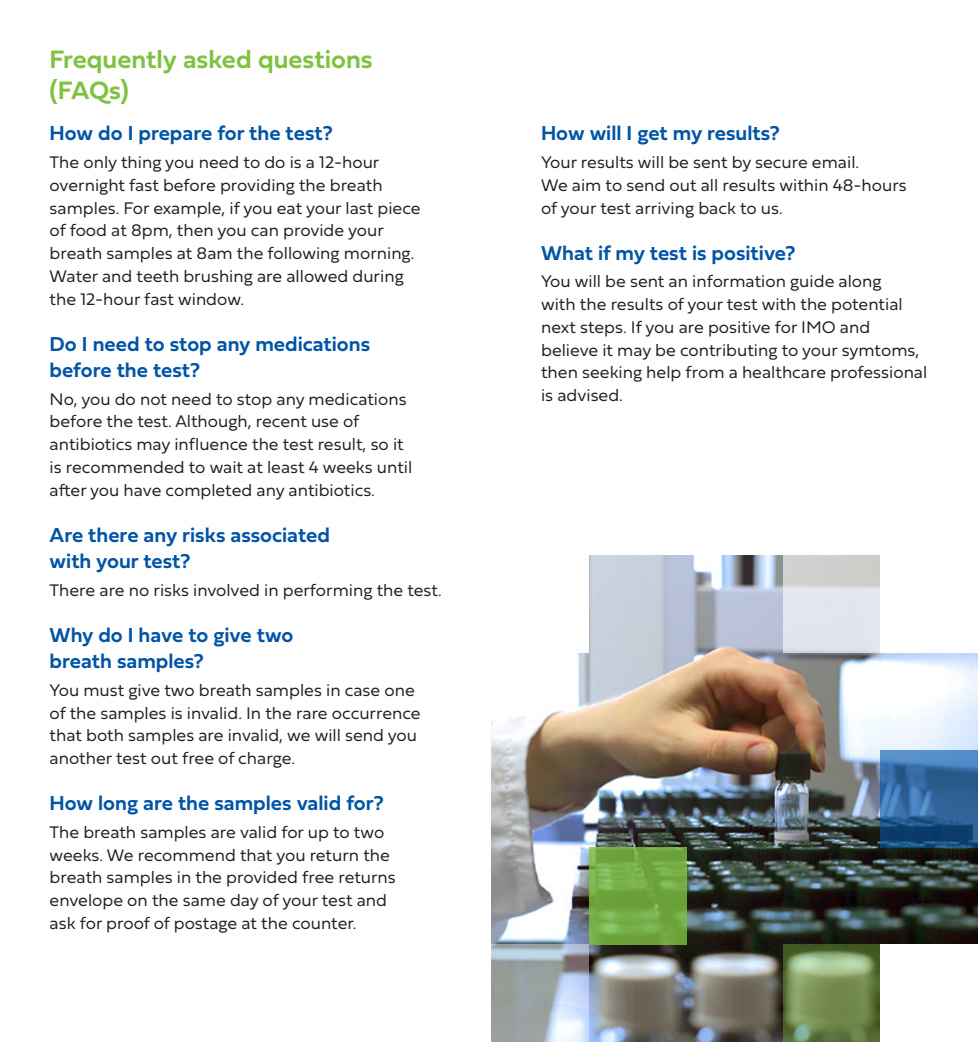
<style>
.page{position:relative;width:978px;height:1042px;background:#fff}
.page>*{position:absolute;margin:0;border:0;box-sizing:border-box;transform-origin:0 0}
.t1{font:700 26.25px/31.5px "Fieldwork Hum Demi";color:#7fc241}
.t2{font:700 21px/26.2px "Fieldwork Hum Demi";color:#0154a6}
.t3{font:17.5px/22.8px "Fieldwork Hum Light";color:#231f20}
</style>
<div class="page">
<img style="left:491px;top:556px;width:486px;height:486px">
<svg style="left:491px;top:945px;width:97px;height:97px;background:#a9b3bb"></svg>
<div style="left:491px;top:556px;width:97px;height:97px;background:#fff"></div>
<svg style="left:588px;top:847px;width:98px;height:98px;background:#72a944"></svg>
<svg style="left:783px;top:945px;width:97px;height:97px;background:#748d56"></svg>
<div style="left:880px;top:556px;width:97px;height:97px;background:#fff"></div>
<div style="left:880px;top:945px;width:97px;height:97px;background:#fff"></div>
<svg style="left:880px;top:750px;width:97px;height:97px;background:#30659a"></svg>
<svg style="left:783px;top:556px;width:97px;height:97px;background:#dbdde2"></svg>
<p class="t1" style="left:50px;top:42px;width:324px">Frequently asked questions (FAQs)</p>
<p class="t2" style="left:50px;top:119px;width:284px">How do I prepare for the test?</p>
<p class="t3" style="left:50px;top:150px;width:372px">The only thing you need to do is a 12-hour overnight fast before providing the breath samples. For example, if you eat your last piece of food at 8pm, then you can provide your breath samples at 8am the following morning.<br>Water and teeth brushing are allowed during the 12-hour fast window.</p>
<p class="t2" style="left:50px;top:330px;width:322px">Do I need to stop any medications before the test?</p>
<p class="t3" style="left:50px;top:387px;width:364px">No, you do not need to stop any medications before the test. Although, recent use of antibiotics may influence the test result, so it is recommended to wait at least 4 weeks until after you have completed any antibiotics.</p>
<p class="t2" style="left:50px;top:521px;width:282px">Are there any risks associated with your test?</p>
<p class="t3" style="left:50px;top:578px;width:393px">There are no risks involved in performing the test.</p>
<p class="t2" style="left:50px;top:621px;width:245px">Why do I have to give two breath samples?</p>
<p class="t3" style="left:50px;top:678px;width:372px">You must give two breath samples in case one of the samples is invalid. In the rare occurrence that both samples are invalid, we will send you another test out free of charge.</p>
<p class="t2" style="left:50px;top:789px;width:335px">How long are the samples valid for?</p>
<p class="t3" style="left:50px;top:820px;width:347px">The breath samples are valid for up to two weeks. We recommend that you return the breath samples in the provided free returns envelope on the same day of your test and ask for proof of postage at the counter.</p>
<p class="t2" style="left:541px;top:119px;width:240px">How will I get my results?</p>
<p class="t3" style="left:541px;top:150px;width:367px">Your results will be sent by secure email.<br>We aim to send out all results within 48-hours of your test arriving back to us.</p>
<p class="t2" style="left:541px;top:239px;width:256px">What if my test is positive?</p>
<p class="t3" style="left:541px;top:269px;width:387px">You will be sent an information guide along<br>with the results of your test with the potential next steps. If you are positive for IMO and believe it may be contributing to your symtoms, then seeking help from a healthcare professional is advised.</p>
</div>
